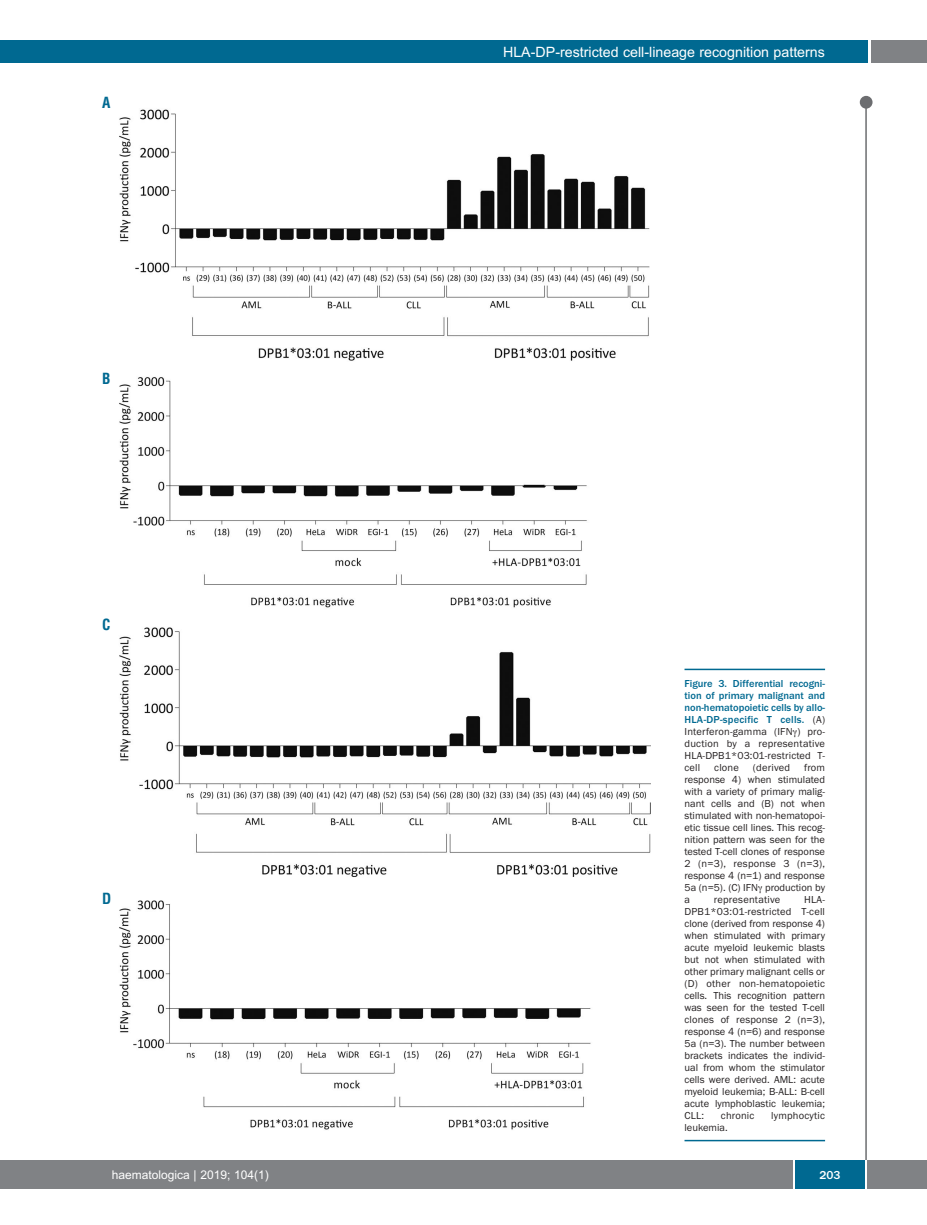
<style>
.page{position:relative;width:927px;height:1225px;background:#fff}
.page>*{position:absolute;margin:0;border:0;box-sizing:border-box;transform-origin:0 0}
.t1{font:700 condensed 15px "Helvetica";color:#006991}
.t2{font:14.25px "Arial";color:#fff}
.t3{font:12px "Arial";color:#fff}
.t4{font:500 12px "Franklin Gothic";color:#fff}
.t5{font:10.5px/12px "Franklin Gothic";color:#231f20;text-align:justify}
.t6{font:500 10.5px/12px "Franklin Gothic";color:#006991;text-align:justify}
.t7{font:10.5px "Franklin Gothic";letter-spacing:.02em;color:#231f20}
.s1{font-weight:400;color:#231f20}
</style>
<div class="page">
<div style="left:860px;top:96px;width:12px;height:13px;background:#6c6d70;border-radius:50%"></div>
<hr style="left:865px;top:98px;width:2px;height:1062px;background:#6c6d70">
<div style="left:871px;top:40px;width:56px;height:22px;background:#808285"></div>
<div style="left:18px;top:40px;width:849px;height:22px;background:#006991"></div>
<div style="left:17px;top:1160px;width:910px;height:28px;background:#808285"></div>
<div style="left:795px;top:1160px;width:70px;height:28px;background:#006991"></div>
<hr style="left:793px;top:1160px;width:2px;height:28px;background:#fff">
<hr style="left:865px;top:1160px;width:2px;height:28px;background:#fff">
<div style="left:0;top:40px;width:19px;height:22px;background:#006991"></div>
<div style="left:0;top:1160px;width:18px;height:28px;background:#808285"></div>
<img style="left:119px;top:109px;width:531px;height:1021px">
<hr style="left:684px;top:668px;width:141px;height:2px;background:#006991">
<hr style="left:684px;top:1139px;width:141px;height:2px;background:#006991">
<h1 class="t1" style="left:102px;top:94px;width:10px">A</h1>
<h1 class="t1" style="left:102px;top:369px;width:10px">B</h1>
<h1 class="t1" style="left:102px;top:616px;width:10px">C</h1>
<h1 class="t1" style="left:102px;top:890px;width:11px">D</h1>
<h2 class="t2" style="left:503px;top:44px;width:323px">HLA-DP-restricted cell-lineage recognition patterns</h2>
<p class="t6" style="left:684px;top:677px;width:142px">Figure 3. Differential recogni&shy;tion of primary malignant and non-hematopoietic cells by allo-HLA-DP-specific T cells. <span class="s1">(A)<br>Interferon-gamma (IFN ) pro&shy;duction by a representative HLA-DPB1*03:01-restricted T&shy;cell</span></p>
<p class="t5" style="left:684px;top:761px;width:142px;text-indent:119px">from response 4) when stimulated with a variety of primary malig&shy;nant cells and (B) not when stimulated with non-hematopoi&shy;etic tissue cell lines. This recog&shy;nition pattern was seen for the tested T-cell clones of response 2 (n=3), response 3 (n=3), response 4 (n=1) and response 5a (n=5). (C) IFN production by a</p>
<p class="t5" style="left:714px;top:761px;width:26px">clone</p>
<p class="t7" style="left:753px;top:761px;width:39px">(derived</p>
<p class="t5" style="left:684px;top:893px;width:142px;text-indent:120px">HLA-DPB1*03:01-restricted T-cell clone (derived from response 4) when stimulated with primary acute myeloid leukemic blasts but not when stimulated with other primary malignant cells or (D) other non-hematopoietic cells. This recognition pattern was seen for the tested T-cell clones of response 2 (n=3), response 4 (n=6) and response 5a (n=3). The number between brackets indicates the individ&shy;ual from whom the stimulator cells were derived. AML: acute myeloid leukemia; B-ALL: B-cell acute lymphoblastic leukemia; CLL:</p>
<p class="t7" style="left:714px;top:893px;width:68px">representative</p>
<p class="t7" style="left:721px;top:1109px;width:35px">chronic</p>
<p class="t7" style="left:771px;top:1109px;width:55px">lymphocytic</p>
<p class="t5" style="left:684px;top:1121px;width:45px">leukemia.</p>
<p class="t3" style="left:112px;top:1167px;width:158px">haematologica | 2019; 104(1)</p>
<p class="t4" style="left:819px;top:1167px;width:23px">203</p>
</div>
